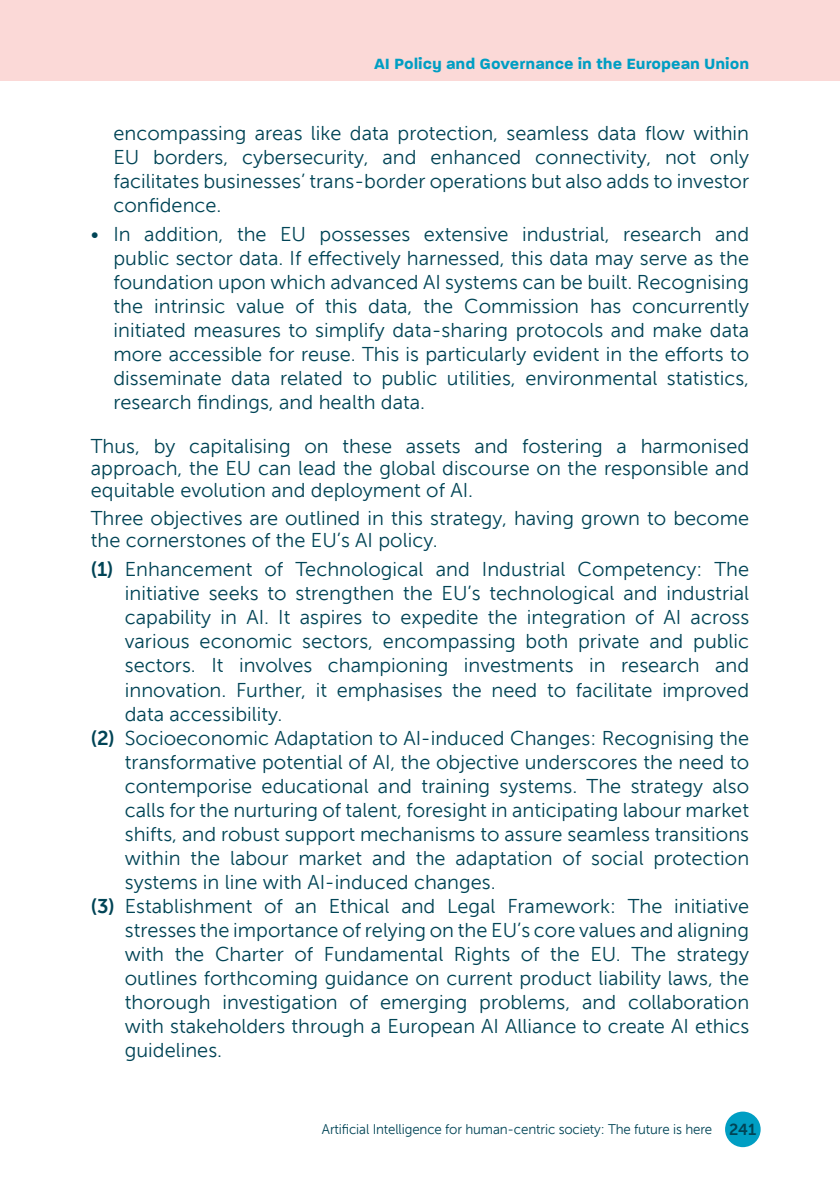
<style>
.page{position:relative;width:840px;height:1191px;background:#fff}
.page>*{position:absolute;margin:0;border:0;box-sizing:border-box;transform-origin:0 0}
.t1{font:20px/24px "Museo Sans 300";color:#004456;text-align:justify}
.t2{font:700 16px "Paralucent Text W00";color:#009ec3}
.t3{font:14px "Museo Sans 300";letter-spacing:-.01em;color:#004456;scale:.95 1}
.s1{font-family:"Museo Sans 700"}
.s2{font-family:"Museo Sans 700";font-size:16px}
</style>
<div class="page">
<div style="left:0;top:0;width:839px;height:81px;background:#fbd9d7"></div>
<div style="left:724px;top:1111px;width:36px;height:36px;background:#009ec3;border-radius:50%"></div>
<p class="t2" style="left:374px;top:54px;width:376px">AI Policy and Governance in the European Union</p>
<p class="t1" style="left:113px;top:122px;width:637px">encompassing areas like data protection, seamless data flow within EU borders, cybersecurity, and enhanced connectivity, not only facilitates businesses’ trans-border operations but also adds to investor confidence.</p>
<p class="t1" style="left:113px;top:222px;width:637px;text-indent:-23px">• In addition, the EU possesses extensive industrial, research and public sector data. If effectively harnessed, this data may serve as the foundation upon which advanced AI systems can be built. Recognising the intrinsic value of this data, the Commission has concurrently initiated measures to simplify data-sharing protocols and make data more accessible for reuse. This is particularly evident in the efforts to disseminate data related to public utilities, environmental statistics, research findings, and health data.</p>
<p class="t1" style="left:91px;top:437px;width:659px;line-height:22px">Thus, by capitalising on these assets and fostering a harmonised approach, the EU can lead the global discourse on the responsible and equitable evolution and deployment of AI.</p>
<p class="t1" style="left:91px;top:508px;width:659px;line-height:22px">Three objectives are outlined in this strategy, having grown to become the cornerstones of the EU’s AI policy.</p>
<p class="t1" style="left:91px;top:559px;width:659px"><span class="s1">(1)</span> Enhancement of Technological and Industrial Competency: The</p>
<p class="t1" style="left:125px;top:583px;width:625px">initiative seeks to strengthen the EU’s technological and industrial</p>
<p class="t1" style="left:125px;top:607px;width:625px">capability in AI. It aspires to expedite the integration of AI across</p>
<p class="t1" style="left:125px;top:631px;width:625px">various economic sectors, encompassing both private and public</p>
<p class="t1" style="left:125px;top:655px;width:625px">sectors. It involves championing investments in research and</p>
<p class="t1" style="left:125px;top:679px;width:625px">innovation. Further, it emphasises the need to facilitate improved</p>
<p class="t1" style="left:125px;top:703px;width:159px">data accessibility.</p>
<p class="t1" style="left:91px;top:727px;width:659px"><span class="s1">(2)</span> Socioeconomic Adaptation to AI-induced Changes: Recognising the</p>
<p class="t1" style="left:125px;top:751px;width:625px">transformative potential of AI, the objective underscores the need to</p>
<p class="t1" style="left:125px;top:775px;width:625px">contemporise educational and training systems. The strategy also</p>
<p class="t1" style="left:125px;top:799px;width:625px">calls for the nurturing of talent, foresight in anticipating labour market</p>
<p class="t1" style="left:125px;top:823px;width:625px">shifts, and robust support mechanisms to assure seamless transitions</p>
<p class="t1" style="left:125px;top:847px;width:625px">within the labour market and the adaptation of social protection</p>
<p class="t1" style="left:125px;top:871px;width:372px">systems in line with AI-induced changes.</p>
<p class="t1" style="left:91px;top:895px;width:659px"><span class="s1">(3)</span> Establishment of an Ethical and Legal Framework: The initiative</p>
<p class="t1" style="left:125px;top:919px;width:625px">stresses the importance of relying on the EU’s core values and aligning</p>
<p class="t1" style="left:125px;top:943px;width:625px">with the Charter of Fundamental Rights of the EU. The strategy</p>
<p class="t1" style="left:125px;top:967px;width:625px">outlines forthcoming guidance on current product liability laws, the</p>
<p class="t1" style="left:125px;top:991px;width:625px">thorough investigation of emerging problems, and collaboration</p>
<p class="t1" style="left:125px;top:1015px;width:625px">with stakeholders through a European AI Alliance to create AI ethics</p>
<p class="t1" style="left:125px;top:1039px;width:99px">guidelines.</p>
<p class="t3" style="left:322px;top:1121px;width:458px">Artificial Intelligence for human-centric society: The future is here <span class="s2">241</span></p>
</div>
